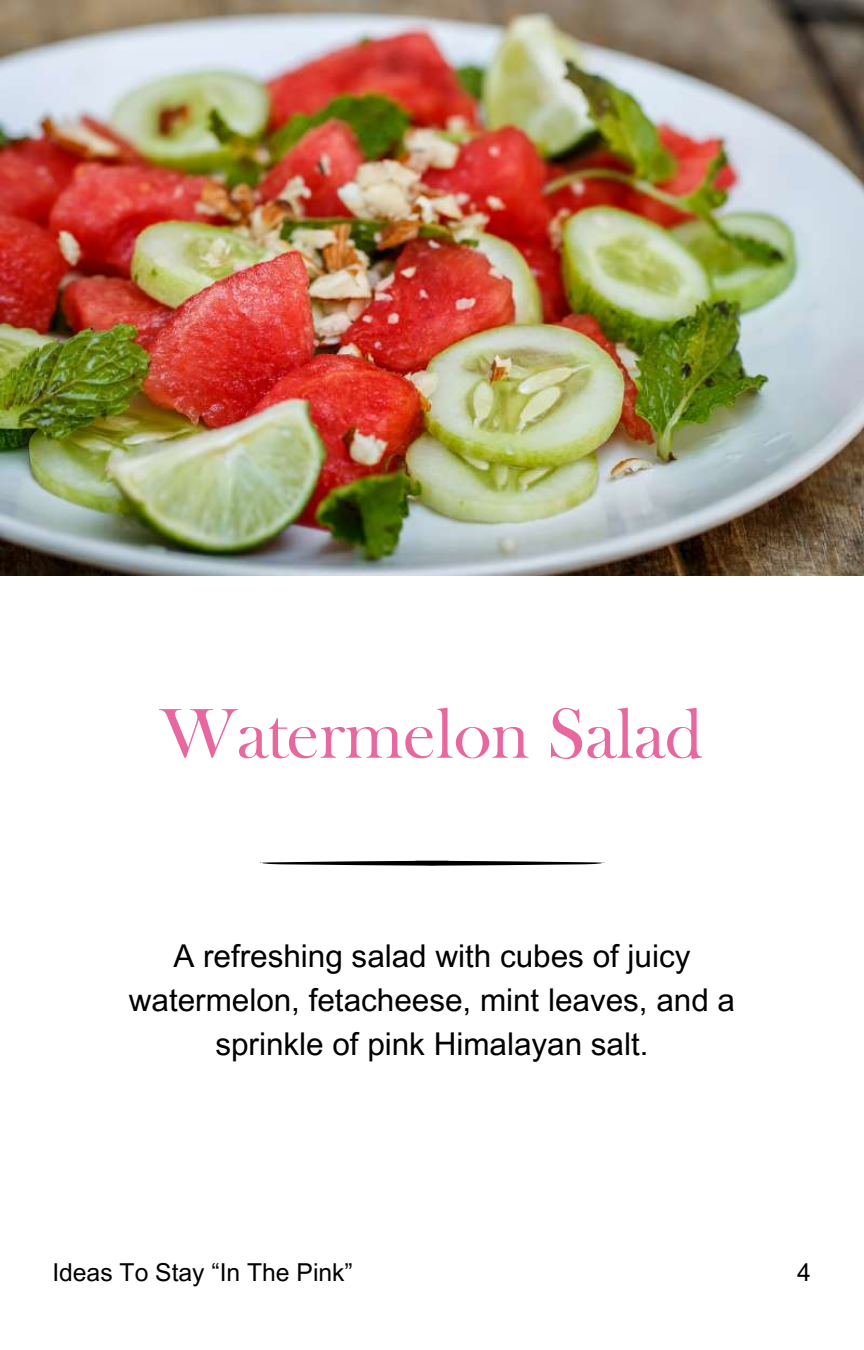
<style>
.page{position:relative;width:864px;height:1350px;background:#fff}
.page>*{position:absolute;margin:0;border:0;box-sizing:border-box;transform-origin:0 0}
.t1{font:72.9px "Bask Old Face";color:#e7689f}
.t2{font:31.5px/43.9px "Arial MT Pro";color:#000;text-align:center}
.t3{font:24.75px "Arial MT Pro";color:#000}
</style>
<div class="page">
<img style="left:0;top:0;width:864px;height:575px">
<svg style="left:259px;top:861px;width:346px;height:5px"></svg>
<h1 class="t1" style="left:160px;top:703px;width:544px">Watermelon Salad</h1>
<p class="t2" style="left:129px;top:938px;width:608px">A refreshing salad with cubes of juicy watermelon, fetacheese, mint leaves, and a sprinkle of pink Himalayan salt.</p>
<p class="t3" style="left:52px;top:1263px;width:302px">Ideas To Stay “In The Pink”</p>
<p class="t3" style="left:797px;top:1263px;width:15px">4</p>
</div>
